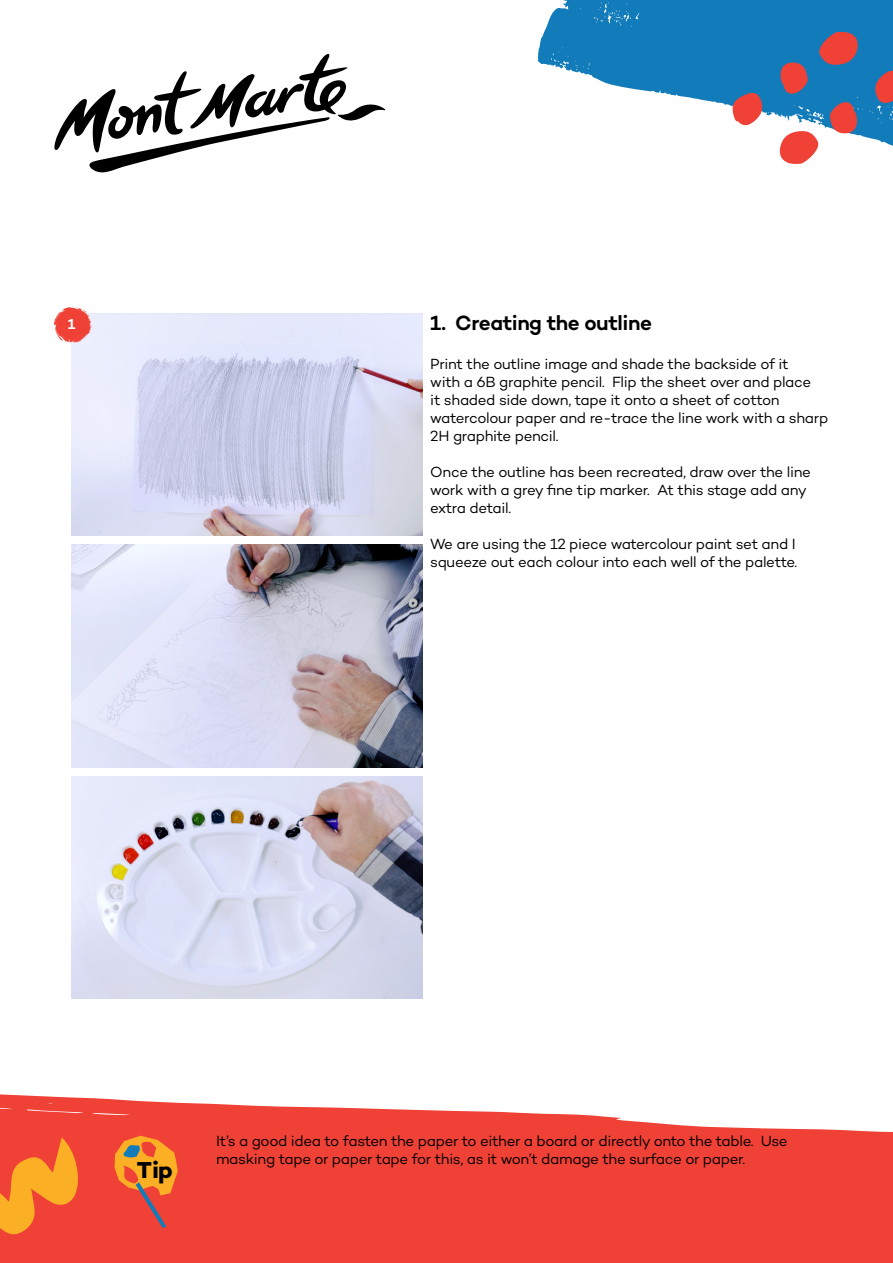
<style>
.page{position:relative;width:893px;height:1263px;background:#fff}
.page>*{position:absolute;margin:0;border:0;box-sizing:border-box;transform-origin:0 0}
.t1{font:700 23.4px "Campton";color:#000}
.t2{font:600 21px "Campton";letter-spacing:-.02em;color:#000}
.t3{font:15px/18px "Campton";letter-spacing:-.025em;color:#000}
.t4{font:600 14.7px "Campton";color:#fff}
</style>
<div class="page">
<svg style="left:54px;top:53px;width:332px;height:120px"></svg>
<svg style="left:537px;top:0;width:356px;height:146px;fill:#127bb9"></svg>
<svg style="left:779px;top:130px;width:43px;height:34px"></svg>
<svg style="left:873px;top:68px;width:20px;height:36px"></svg>
<svg style="left:829px;top:100px;width:34px;height:35px"></svg>
<svg style="left:816px;top:32px;width:43px;height:34px"></svg>
<svg style="left:731px;top:92px;width:33px;height:35px"></svg>
<svg style="left:774px;top:61px;width:34px;height:35px"></svg>
<svg style="left:0;top:1094px;width:839px;height:36px"></svg>
<div style="left:0;top:1130px;width:893px;height:133px;background:#ef4136"></div>
<svg style="left:0;top:1137px;width:82px;height:126px;background:#f3692f"></svg>
<svg style="left:115px;top:1136px;width:63px;height:92px;background:#e66f37"></svg>
<img style="left:72px;top:313px;width:351px;height:223px">
<svg style="left:54px;top:307px;width:39px;height:36px"></svg>
<div style="left:59px;top:311px;width:28px;height:28px;background:#ef4136;border-radius:50%"></div>
<img style="left:72px;top:545px;width:351px;height:222px">
<img style="left:72px;top:776px;width:351px;height:222px">
<p class="t4" style="left:68px;top:314px;width:9px">1</p>
<h2 class="t2" style="left:430px;top:309px;width:223px">1. Creating the outline</h2>
<p class="t3" style="left:430px;top:355px;width:399px">Print the outline image and shade the backside of it<br>with a 6B graphite pencil. Flip the sheet over and place<br>it shaded side down, tape it onto a sheet of cotton watercolour paper and re-trace the line work with a sharp 2H graphite pencil.</p>
<p class="t3" style="left:430px;top:463px;width:382px">Once the outline has been recreated, draw over the line work with a grey fine tip marker. At this stage add any extra detail.</p>
<p class="t3" style="left:430px;top:535px;width:368px">We are using the 12 piece watercolour paint set and I squeeze out each colour into each well of the palette.</p>
<h1 class="t1" style="left:137px;top:1155px;width:37px">Tip</h1>
<p class="t3" style="left:216px;top:1132px;width:573px">It’s a good idea to fasten the paper to either a board or directly onto the table. Use masking tape or paper tape for this, as it won’t damage the surface or paper.</p>
</div>
